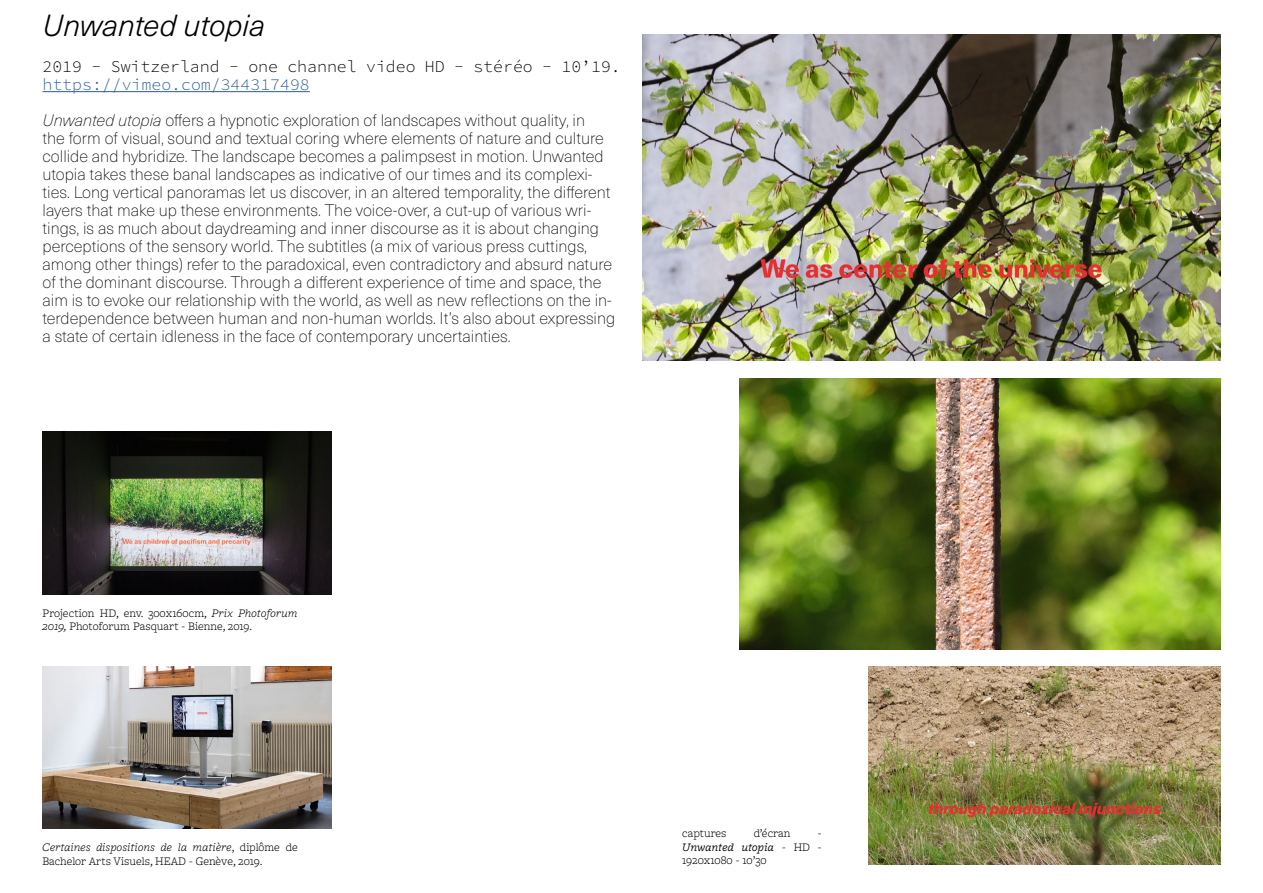
<style>
.page{position:relative;width:1263px;height:893px;background:#fff}
.page>*{position:absolute;margin:0;border:0;box-sizing:border-box;transform-origin:0 0}
.t1{font:italic 300 30px "Neue Haas Unica W1 G";color:#000}
.t2{font:100 16.5px/18px "Neue Haas Unica W1 G";color:#000}
.t3{font:16.5px "Source Code Variable";color:#000}
.t4{font:16.5px "Source Code Variable";color:#275b9b}
.t5{font:300 12px/13.5px "Freight Macro Pro";color:#000}
.s1{font-style:italic}
.s2{font-weight:400;font-style:italic}
</style>
<div class="page">
<hr style="left:43px;top:91px;width:267px;height:1px;background:#275b9b">
<img style="left:43px;top:666px;width:289px;height:163px">
<img style="left:868px;top:666px;width:352px;height:198px">
<img style="left:642px;top:35px;width:578px;height:325px">
<img style="left:739px;top:378px;width:481px;height:271px">
<img style="left:43px;top:431px;width:289px;height:163px">
<h1 class="t1" style="left:43px;top:4px;width:224px">Unwanted utopia</h1>
<p class="t3" style="left:43px;top:55px;width:580px">2019 - Switzerland - one channel video HD - stéréo - 10’19.</p>
<p class="t4" style="left:43px;top:73px;width:269px">https://vimeo.com/344317498</p>
<p class="t2" style="left:43px;top:111px;width:574px"><span class="s1">Unwanted utopia</span> offers a hypnotic exploration of landscapes without quality, in<br>the form of visual, sound and textual coring where elements of nature and culture collide and hybridize. The landscape becomes a palimpsest in motion. Unwanted utopia takes these banal landscapes as indicative of our times and its complexi&shy;ties. Long vertical panoramas let us discover, in an altered temporality, the different layers that make up these environments. The voice-over, a cut-up of various wri&shy;tings, is as much about daydreaming and inner discourse as it is about changing perceptions of the sensory world. The subtitles (a mix of various press cuttings, among other things) refer to the paradoxical, even contradictory and absurd nature of the dominant discourse. Through a different experience of time and space, the aim is to evoke our relationship with the world, as well as new reflections on the in&shy;terdependence between human and non-human worlds. It’s also about expressing a state of certain idleness in the face of contemporary uncertainties.</p>
<p class="t5" style="left:43px;top:605px;width:257px">Projection HD, env. 300x160cm, <span class="s1">Prix Photoforum<br>2019,</span> Photoforum Pasquart - Bienne, 2019.</p>
<p class="t5" style="left:43px;top:840px;width:257px"><span class="s1">Certaines dispositions de la matière</span>, diplôme de<br>Bachelor Arts Visuels, HEAD - Genève, 2019.</p>
<p class="t5" style="left:682px;top:826px;width:46px">captures</p>
<p class="t5" style="left:754px;top:826px;width:38px">d’écran</p>
<p class="t5" style="left:682px;top:826px;width:141px;text-align:justify;text-indent:136px">- <span class="s2">Unwanted utopia</span> - HD - 1920x1080 - 10’30</p>
</div>
